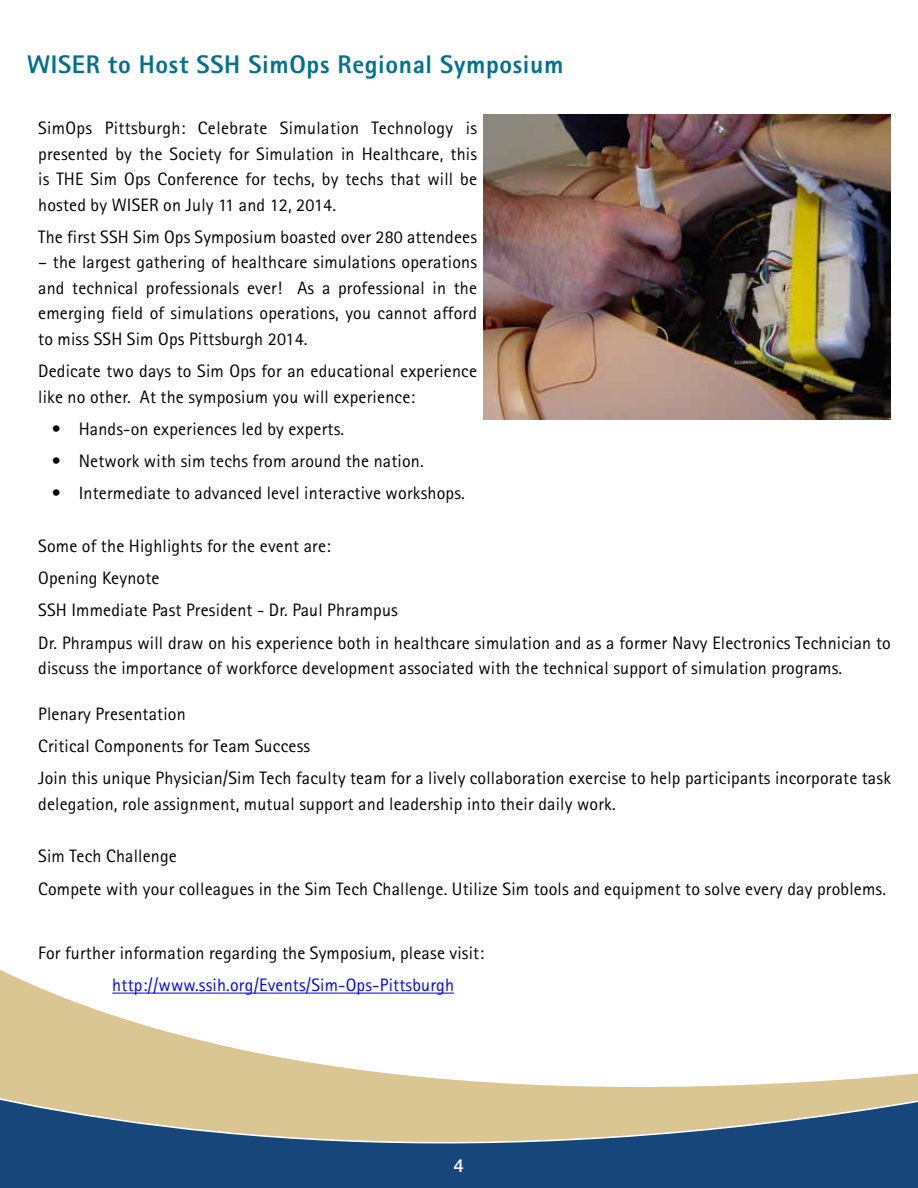
<style>
.page{position:relative;width:918px;height:1188px;background:#fff}
.page>*{position:absolute;margin:0;border:0;box-sizing:border-box;transform-origin:0 0}
.t1{font:800 25.5px "Rotis Sans Serif";letter-spacing:.025em;color:#00718d}
.t2{font:18px/25.5px "Rotis Sans Serif";letter-spacing:.01em;color:#000}
.t3{font:18px "Rotis Sans Serif";letter-spacing:.01em;color:#00f}
.t4{font:500 18px "Helvetica Neue";color:#fff}
</style>
<div class="page">
<svg style="left:0;top:969px;width:918px;height:219px"></svg>
<hr style="left:112px;top:993px;width:342px;height:1px;background:#00f">
<img style="left:484px;top:114px;width:407px;height:305px">
<h1 class="t1" style="left:27px;top:48px;width:538px">WISER to Host SSH SimOps Regional Symposium</h1>
<p class="t2" style="left:38px;top:115px;width:440px;text-align:justify">SimOps Pittsburgh: Celebrate Simulation Technology is presented by the Society for Simulation in Healthcare, this is THE Sim Ops Conference for techs, by techs that will be hosted by WISER on July 11 and 12, 2014.</p>
<p class="t2" style="left:38px;top:224px;width:440px">The first SSH Sim Ops Symposium boasted over 280 attendees</p>
<p class="t2" style="left:38px;top:249px;width:440px;text-align:justify">– the largest gathering of healthcare simulations operations and technical professionals ever! As a professional in the emerging field of simulations operations, you cannot afford to miss SSH Sim Ops Pittsburgh 2014.</p>
<p class="t2" style="left:38px;top:358px;width:440px">Dedicate two days to Sim Ops for an educational experience like no other. At the symposium you will experience:</p>
<p class="t2" style="left:52px;top:416px;width:294px">• Hands-on experiences led by experts.</p>
<p class="t2" style="left:52px;top:448px;width:374px">• Network with sim techs from around the nation.</p>
<p class="t2" style="left:52px;top:480px;width:415px">• Intermediate to advanced level interactive workshops.</p>
<p class="t2" style="left:38px;top:530px;width:854px;line-height:32.2px">Some of the Highlights for the event are:<br>Opening Keynote<br>SSH Immediate Past President - Dr. Paul Phrampus<br>Dr. Phrampus will draw on his experience both in healthcare simulation and as a former Navy Electronics Technician to</p>
<p class="t2" style="left:38px;top:655px;width:806px">discuss the importance of workforce development associated with the technical support of simulation programs.</p>
<p class="t2" style="left:38px;top:698px;width:854px;line-height:32.2px">Plenary Presentation<br>Critical Components for Team Success<br>Join this unique Physician/Sim Tech faculty team for a lively collaboration exercise to help participants incorporate task</p>
<p class="t2" style="left:38px;top:791px;width:579px">delegation, role assignment, mutual support and leadership into their daily work.</p>
<p class="t2" style="left:38px;top:840px;width:849px;line-height:32.2px">Sim Tech Challenge<br>Compete with your colleagues in the Sim Tech Challenge. Utilize Sim tools and equipment to solve every day problems.</p>
<p class="t2" style="left:38px;top:940px;width:447px">For further information regarding the Symposium, please visit:</p>
<p class="t3" style="left:112px;top:975px;width:343px">http://www.ssih.org/Events/Sim-Ops-Pittsburgh</p>
<p class="t4" style="left:454px;top:1155px;width:12px">4</p>
</div>
